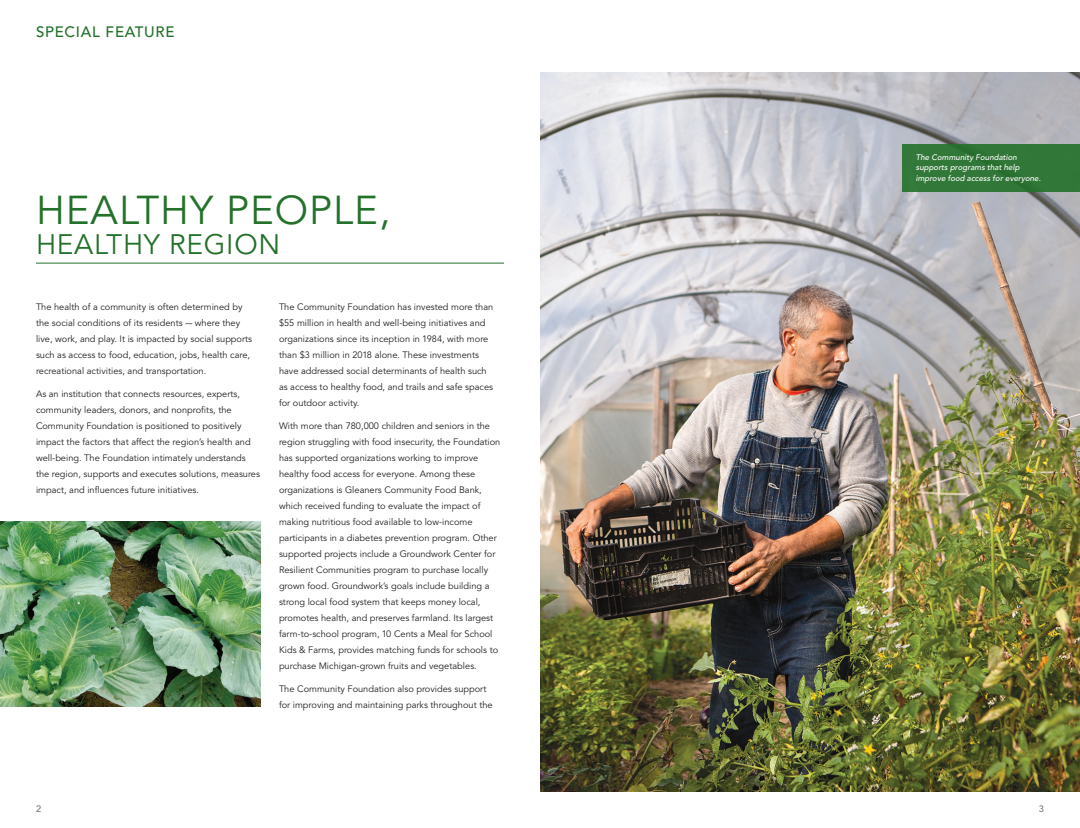
<style>
.page{position:relative;width:1080px;height:828px;background:#fff}
.page>*{position:absolute;margin:0;border:0;box-sizing:border-box;transform-origin:0 0}
.t1{font:40px "Avenir LT Std";letter-spacing:.025em;color:#23712a}
.t2{font:28px "Avenir LT Std";letter-spacing:.025em;color:#23712a}
.t3{font:500 15px "Avenir LT Std";letter-spacing:.05em;color:#23712a}
.t4{font:9.2px/16px "Avenir LT Std";color:#231f20}
.CF_Main_Body_1{font:500 9.2px "Avenir LT Std";color:#7f776f}
.t5{font:italic 500 8px/10.5px "Avenir LT Std";color:#fff}
</style>
<div class="page">
<hr style="left:36px;top:263px;width:468px;height:1px;background:#23712a">
<img style="left:540px;top:72px;width:540px;height:720px">
<img style="left:0;top:521px;width:261px;height:185px">
<div style="left:903px;top:144px;width:177px;height:48px;background:#317738"></div>
<p class="t3" style="left:36px;top:23px;width:140px">SPECIAL FEATURE</p>
<p class="t1" style="left:36px;top:187px;width:356px">HEALTHY PEOPLE,</p>
<p class="t2" style="left:36px;top:228px;width:246px">HEALTHY REGION</p>
<p class="t4" style="left:36px;top:299px;width:218px">The health of a community is often determined by the social conditions of its residents — where they live, work, and play. It is impacted by social supports such as access to food, education, jobs, health care, recreational activities, and transportation.</p>
<p class="t4" style="left:36px;top:386px;width:226px">As an institution that connects resources, experts, community leaders, donors, and nonprofits, the Community Foundation is positioned to positively impact the factors that affect the region’s health and well-being. The Foundation intimately understands the region, supports and executes solutions, measures impact, and influences future initiatives.</p>
<p class="t4" style="left:279px;top:299px;width:216px">The Community Foundation has invested more than $55 million in health and well-being initiatives and organizations since its inception in 1984, with more than $3 million in 2018 alone. These investments have addressed social determinants of health such as access to healthy food, and trails and safe spaces for outdoor activity.</p>
<p class="t4" style="left:279px;top:418px;width:223px">With more than 780,000 children and seniors in the region struggling with food insecurity, the Foundation has supported organizations working to improve healthy food access for everyone. Among these organizations is Gleaners Community Food Bank, which received funding to evaluate the impact of making nutritious food available to low-income participants in a diabetes prevention program. Other supported projects include a Groundwork Center for Resilient Communities program to purchase locally grown food. Groundwork’s goals include building a strong local food system that keeps money local, promotes health, and preserves farmland. Its largest farm-to-school program, 10 Cents a Meal for School Kids &amp; Farms, provides matching funds for schools to purchase Michigan-grown fruits and vegetables.</p>
<p class="t4" style="left:279px;top:681px;width:215px">The Community Foundation also provides support for improving and maintaining parks throughout the</p>
<p class="t5" style="left:916px;top:152px;width:127px">The Community Foundation supports programs that help improve food access for everyone.</p>
<p class="CF_Main_Body_1" style="left:36px;top:804px;width:7px">2</p>
<p class="CF_Main_Body_1" style="left:1039px;top:804px;width:7px">3</p>
</div>
